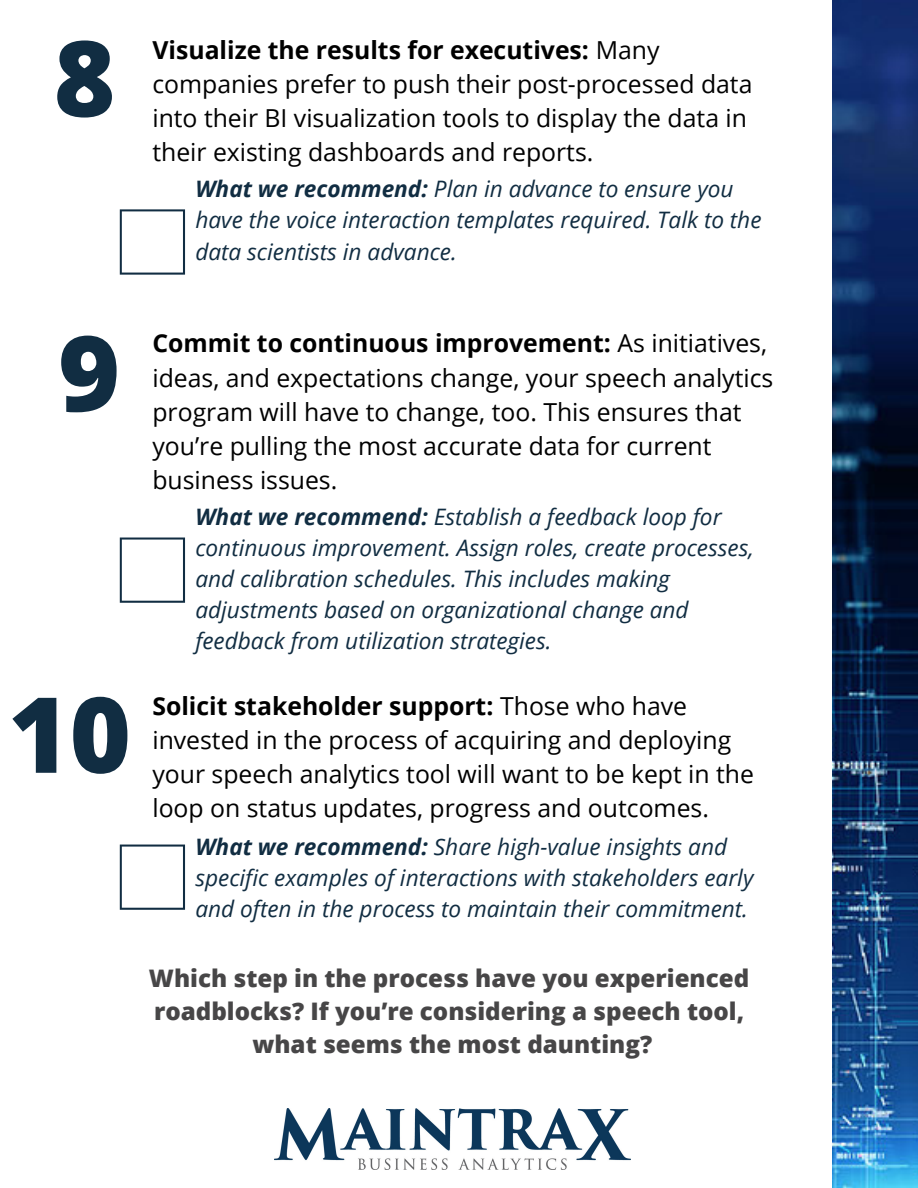
<style>
.page{position:relative;width:918px;height:1188px;background:#fff}
.page>*{position:absolute;margin:0;border:0;box-sizing:border-box;transform-origin:0 0}
.t1{font:800 105px "Open Sans";color:#112d42}
.t2{font:24.75px/34px "Open Sans";color:#000}
.t3{font:800 24.15px/33.3px "Open Sans";color:#474647;text-align:center}
.t4{font:italic 22.65px/31.2px "Open Sans";color:#112d42}
.s1{font-weight:700}
</style>
<div class="page">
<img style="left:833px;top:0;width:85px;height:1188px">
<img style="left:274px;top:1109px;width:357px;height:61px">
<svg style="left:120px;top:209px;width:65px;height:66px"></svg>
<svg style="left:120px;top:538px;width:65px;height:65px"></svg>
<svg style="left:120px;top:845px;width:65px;height:65px"></svg>
<h1 class="t1" style="left:54px;top:4px;width:63px">8</h1>
<p class="t2" style="left:152px;top:32px;width:602px"><span class="s1">Visualize the results for executives:</span> Many companies prefer to push their post-processed data into their BI visualization tools to display the data in their existing dashboards and reports.</p>
<p class="t4" style="left:195px;top:173px;width:568px"><span class="s1">What we recommend:</span> Plan in advance to ensure you have the voice interaction templates required. Talk to the data scientists in advance.</p>
<h1 class="t1" style="left:58px;top:299px;width:63px">9</h1>
<p class="t2" style="left:152px;top:326px;width:622px"><span class="s1">Commit to continuous improvement:</span> As initiatives, ideas, and expectations change, your speech analytics program will have to change, too. This ensures that you’re pulling the most accurate data for current business issues.</p>
<p class="t4" style="left:195px;top:500px;width:560px"><span class="s1">What we recommend:</span> Establish a feedback loop for continuous improvement. Assign roles, create processes, and calibration schedules. This includes making adjustments based on organizational change and feedback from utilization strategies.</p>
<h1 class="t1" style="left:8px;top:661px;width:124px">10</h1>
<p class="t2" style="left:152px;top:688px;width:603px"><span class="s1">Solicit stakeholder support:</span> Those who have invested in the process of acquiring and deploying your speech analytics tool will want to be kept in the loop on status updates, progress and outcomes.</p>
<p class="t4" style="left:195px;top:830px;width:560px"><span class="s1">What we recommend:</span> Share high-value insights and specific examples of interactions with stakeholders early and often in the process to maintain their commitment.</p>
<p class="t3" style="left:149px;top:961px;width:602px">Which step in the process have you experienced roadblocks? If you’re considering a speech tool, what seems the most daunting?</p>
</div>
